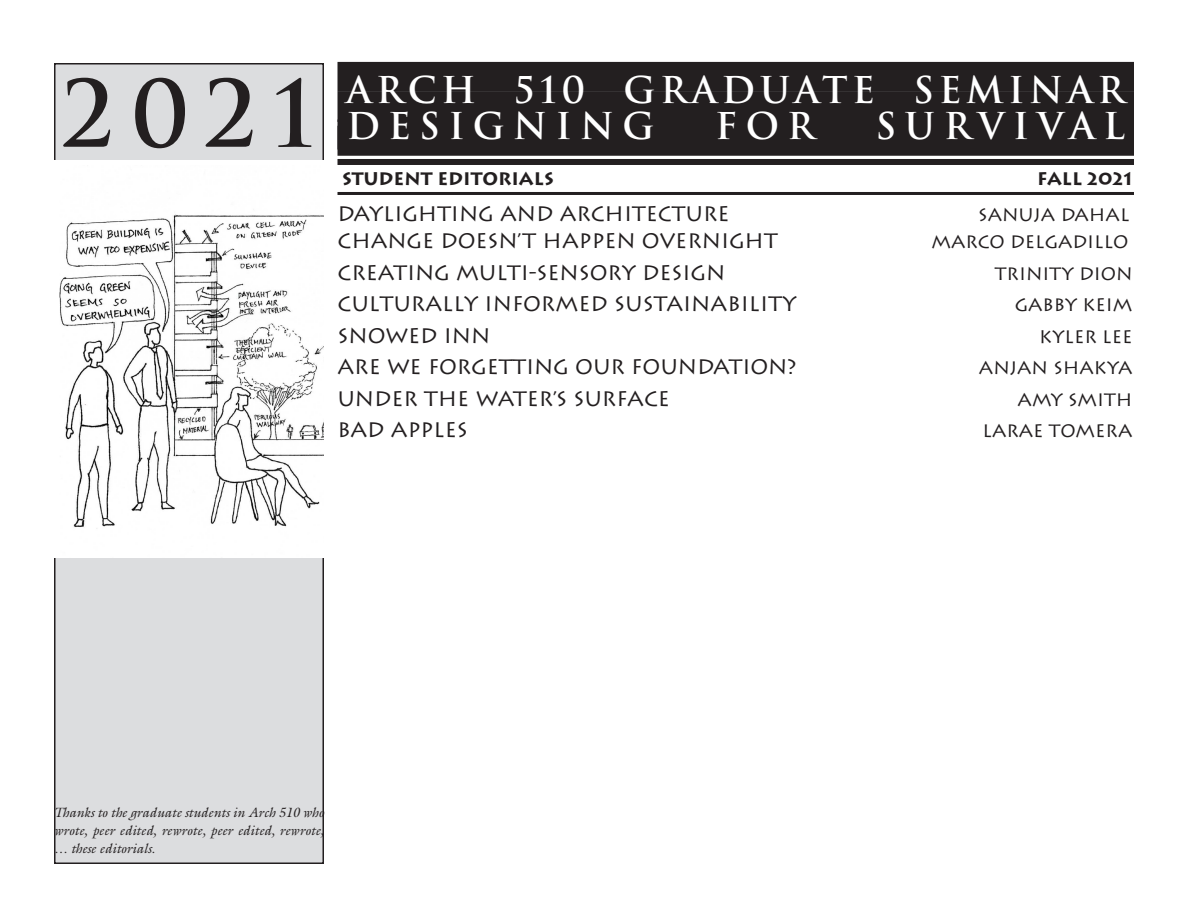
<style>
.page{position:relative;width:1188px;height:918px;background:#fff}
.page>*{position:absolute;margin:0;border:0;box-sizing:border-box;transform-origin:0 0}
.mast{font:700 90px "Trajan";color:#231f20}
.mast-2{font:700 36px "Trajan";letter-spacing:.125em;color:#fff}
.mast-3{font:700 36px "Trajan";letter-spacing:.23em;color:#fff}
.subtitle{font:21px "Lithos";color:#231f20}
.subtitle-2{font:18px "Lithos";color:#231f20}
.sidetitle{font:700 18px "Lithos";color:#231f20}
.text{font:italic 13.5px/18px "Galliard";color:#231f20;text-align:justify}
.s1{color:#fff}
</style>
<div class="page">
<div style="left:338px;top:62px;width:796px;height:30px;background:#231f20"></div>
<div style="left:338px;top:92px;width:796px;height:30px;background:#231f20"></div>
<div style="left:338px;top:120px;width:796px;height:30px;background:#231f20"></div>
<div style="left:338px;top:126px;width:796px;height:30px;background:#231f20"></div>
<div style="left:55px;top:64px;width:268px;height:799px;background:#dcdddf"></div>
<div style="left:338px;top:159px;width:796px;height:6px;background:#231f20"></div>
<hr style="left:338px;top:192px;width:796px;height:3px;background:#231f20">
<img style="left:55px;top:160px;width:269px;height:398px">
<p class="mast" style="left:63px;top:58px;width:254px">2021</p>
<p class="mast-2" style="left:346px;top:67px;width:780px">ARCH 510 GRADUATE SEMINAR</p>
<p class="mast-3" style="left:346px;top:103px;width:309px">DESIGNING</p>
<p class="mast-2" style="left:715px;top:103px;width:101px">FOR</p>
<p class="mast-3" style="left:875px;top:103px;width:251px">SURVIVAL</p>
<p class="sidetitle" style="left:342px;top:168px;width:213px">STUDENT EDITORIALS</p>
<p class="sidetitle" style="left:1037px;top:168px;width:97px">FALL 2021</p>
<p class="subtitle" style="left:338px;top:202px;width:394px">DAYLIGHTING AND ARCHITECTURE</p>
<p class="subtitle-2" style="left:978px;top:205px;width:153px">SANUJA DAHAL</p>
<p class="subtitle" style="left:338px;top:229px;width:442px">CHANGE DOESN’T HAPPEN OVERNIGHT</p>
<p class="subtitle-2" style="left:931px;top:232px;width:199px">MARCO DELGADILLO</p>
<p class="subtitle" style="left:338px;top:260px;width:401px">CREATING MULTI-SENSORY DESIGN<span class="s1">E</span></p>
<p class="subtitle-2" style="left:995px;top:263px;width:139px">TRINITY DION</p>
<p class="subtitle" style="left:338px;top:292px;width:461px">CULTURALLY INFORMED SUSTAINABILITY</p>
<p class="subtitle-2" style="left:1015px;top:295px;width:119px">GABBY KEIM</p>
<p class="subtitle" style="left:338px;top:323px;width:154px">SNOWED INN</p>
<p class="subtitle-2" style="left:1039px;top:326px;width:95px">KYLER LEE</p>
<p class="subtitle" style="left:338px;top:355px;width:460px">ARE WE FORGETTING OUR FOUNDATION?</p>
<p class="subtitle-2" style="left:979px;top:358px;width:155px">ANJAN SHAKYA</p>
<p class="subtitle" style="left:338px;top:386px;width:334px">UNDER THE WATER’S SURFACE</p>
<p class="subtitle-2" style="left:1018px;top:389px;width:116px">AMY SMITH</p>
<p class="subtitle" style="left:338px;top:418px;width:132px">BAD APPLES</p>
<p class="subtitle-2" style="left:982px;top:421px;width:152px">LARAE TOMERA</p>
<p class="text" style="left:54px;top:803px;width:272px">Thanks to the graduate students in Arch 510 who wrote, peer edited, rewrote, peer edited, rewrote, … these editorials.</p>
</div>
